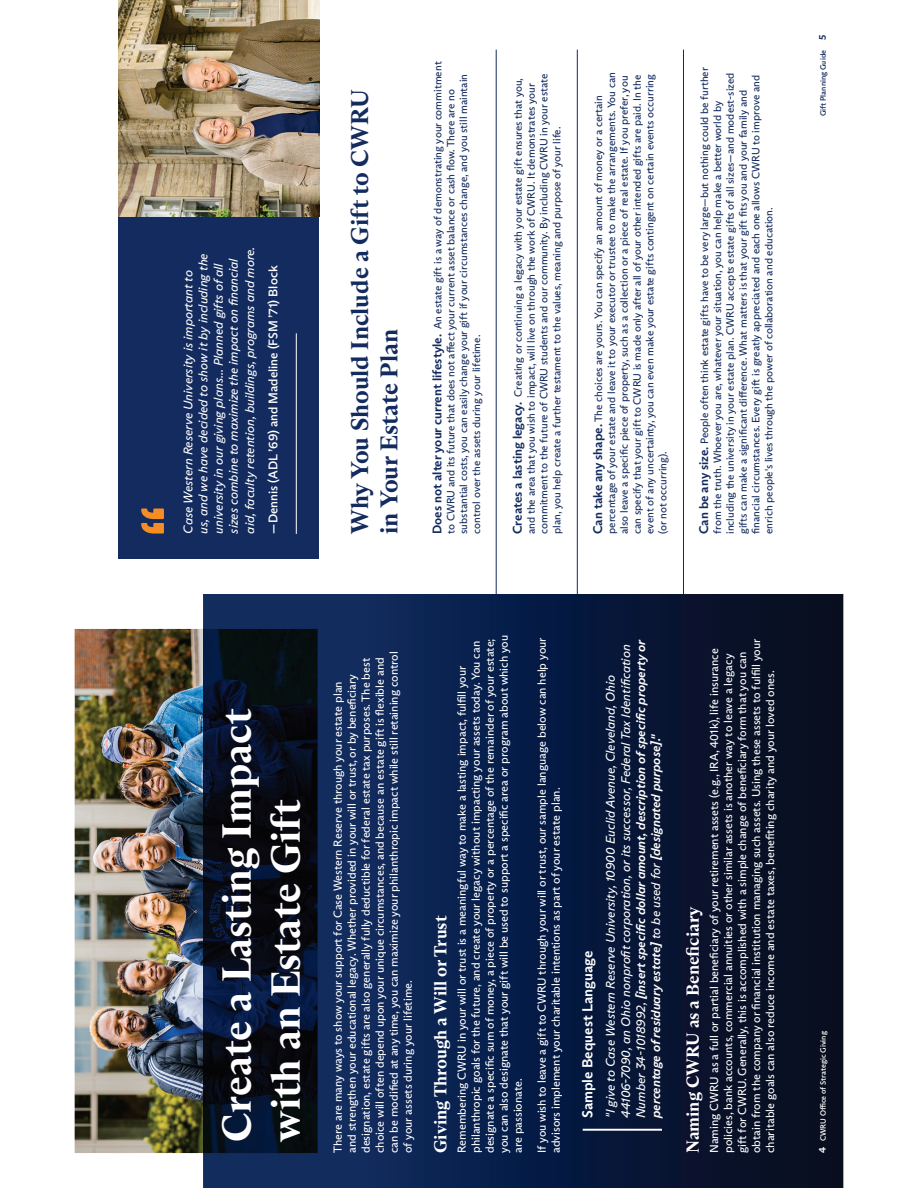
<style>
.page{position:relative;width:918px;height:1188px;background:#fff}
.page>*{position:absolute;margin:0;border:0;box-sizing:border-box;transform-origin:0 0}
.t1{font:700 40.8px/48.9px "ABC Arizona Text";color:#fff}
.t2{font:700 24.3px/29.1px "ABC Arizona Text";color:#132b5e}
.t3{font:700 17.4px "ABC Arizona Text";color:#fff}
.t4{font:700 14.55px "ABC Arizona Sans";color:#fff}
.t5{font:italic 12.6px/15.1px "ABC Arizona Sans";color:#fff}
.t6{font:500 12.6px "ABC Arizona Sans";color:#fff}
.t7{font:11.7px/14px "ABC Arizona Sans";color:#fff}
.t8{font:10.65px/12.8px "ABC Arizona Sans";color:#132b5e}
.t9{font:500 7.8px "ABC Arizona Sans";color:#fff}
.t10{font:500 7.8px "ABC Arizona Sans";color:#132b5e}
.s1{font-weight:700;font-size:12.6px}
.s2{font-weight:700}
.s3{font-weight:700;font-size:9.75px}
</style>
<div class="page">
<img style="left:75px;top:629px;width:128px;height:524px">
<div style="left:119px;top:25px;width:200px;height:534px;background:#132b5e"></div>
<img style="left:119px;top:0;width:200px;height:217px">
<svg style="left:203px;top:594px;width:640px;height:594px;background:#09193a"></svg>
<hr style="left:583px;top:1129px;width:79px;height:2px;background:#fff">
<hr style="left:296px;top:333px;width:1px;height:201px;background:#fff">
<svg style="left:141px;top:509px;width:23px;height:25px"></svg>
<hr style="left:496px;top:50px;width:1px;height:544px;background:#132b5e">
<hr style="left:577px;top:50px;width:1px;height:544px;background:#132b5e">
<hr style="left:683px;top:50px;width:1px;height:544px;background:#132b5e">
<p class="t5" style="left:181px;top:534px;width:282px;rotate:-90deg">Case Western Reserve University is important to us, and we have decided to show it by including the university in our giving plans... Planned gifts of all sizes combine to maximize the impact on financial</p>
<p class="t5" style="left:243px;top:534px;width:288px;rotate:-90deg">aid, faculty retention, buildings, programs and more.</p>
<p class="t6" style="left:268px;top:534px;width:269px;rotate:-90deg">—Dennis (ADL ’69) and Madeline (FSM ’71) Block</p>
<h2 class="t2" style="left:348px;top:534px;width:446px;rotate:-90deg">Why You Should Include a Gift to CWRU in Your Estate Plan</h2>
<p class="t8" style="left:432px;top:534px;width:474px;rotate:-90deg"><span class="s1">Does not alter your current lifestyle.</span> An estate gift is a way of demonstrating your commitment to CWRU and its future that does not affect your current asset balance or cash flow. There are no substantial costs, you can easily change your gift if your circumstances change, and you still maintain control over the assets during your lifetime.</p>
<p class="t8" style="left:513px;top:534px;width:462px;rotate:-90deg"><span class="s1">Creates a lasting legacy.</span> Creating or continuing a legacy with your estate gift ensures that you, and the area that you wish to impact, will live on through the work of CWRU. It demonstrates your commitment to the future of CWRU students and our community. By including CWRU in your estate plan, you help create a further testament to the values, meaning and purpose of your life.</p>
<p class="t8" style="left:593px;top:534px;width:463px;rotate:-90deg"><span class="s1">Can take any shape.</span> The choices are yours. You can specify an amount of money or a certain percentage of your estate and leave it to your executor or trustee to make the arrangements. You can also leave a specific piece of property, such as a collection or a piece of real estate. If you prefer, you can specify that your gift to CWRU is made only after all of your other intended gifts are paid. In the event of any uncertainty, you can even make your estate gifts contingent on certain events occurring (or not occurring).</p>
<p class="t8" style="left:699px;top:534px;width:468px;rotate:-90deg"><span class="s1">Can be any size.</span> People often think estate gifts have to be very large—but nothing could be further from the truth. Whoever you are, whatever your situation, you can help make a better world by including the university in your estate plan. CWRU accepts estate gifts of all sizes—and modest-sized gifts can make a significant difference. What matters is that your gift fits you and your family and</p>
<p class="t8" style="left:750px;top:534px;width:460px;rotate:-90deg">financial circumstances. Every gift is greatly appreciated and each one allows CWRU to improve and enrich people's lives through the power of collaboration and education.</p>
<h1 class="t1" style="left:217px;top:1142px;width:435px;rotate:-90deg">Create a Lasting Impact with an Estate Gift</h1>
<p class="t7" style="left:332px;top:1153px;width:503px;rotate:-90deg">There are many ways to show your support for Case Western Reserve through your estate plan<br>and strengthen your educational legacy. Whether provided in your will or trust, or by beneficiary designation, estate gifts are also generally fully deductible for federal estate tax purposes. The best choice will often depend upon your unique circumstances, and because an estate gift is flexible and can be modified at any time, you can maximize your philanthropic impact while still retaining control of your assets during your lifetime.</p>
<p class="t7" style="left:456px;top:1153px;width:520px;rotate:-90deg">Remembering CWRU in your will or trust is a meaningful way to make a lasting impact, fulfill your philanthropic goals for the future, and create your legacy without impacting your assets today. You can designate a specific sum of money, a piece of property or a percentage of the remainder of your estate; you can also designate that your gift will be used to support a specific area or program about which you are passionate.</p>
<p class="t7" style="left:536px;top:1153px;width:517px;rotate:-90deg">If you wish to leave a gift to CWRU through your will or trust, our sample language below can help your advisors implement your charitable intentions as part of your estate plan.</p>
<h3 class="t3" style="left:434px;top:1153px;width:239px;rotate:-90deg">Giving Through a Will or Trust</h3>
<h3 class="t4" style="left:582px;top:1118px;width:169px;rotate:-90deg">Sample Bequest Language</h3>
<p class="t5" style="left:604px;top:1118px;width:480px;rotate:-90deg">"I give to Case Western Reserve University, 10900 Euclid Avenue, Cleveland, Ohio 44106-7090, an Ohio nonprofit corporation, or its successor, Federal Tax Identification Number 34-1018992, <span class="s2">[insert specific dollar amount, description of specific property or percentage of residuary estate]</span> to be used for <span class="s2">[designated purpose]."</span></p>
<p class="t7" style="left:708px;top:1153px;width:516px;rotate:-90deg">Naming CWRU as a full or partial beneficiary of your retirement assets (e.g., IRA, 401k), life insurance policies, bank accounts, commercial annuities or other similar assets is another way to leave a legacy gift for CWRU. Generally, this is accomplished with a simple change of beneficiary form that you can obtain from the company or financial institution managing such assets. Using these assets to fulfill your charitable goals can also reduce income and estate taxes, benefiting charity and your loved ones.</p>
<h3 class="t3" style="left:686px;top:1153px;width:248px;rotate:-90deg">Naming CWRU as a Beneficiary</h3>
<p class="t10" style="left:820px;top:116px;width:83px;rotate:-90deg">Gift Planning Guide <span class="s3">5</span></p>
<p class="t9" style="left:820px;top:1153px;width:123px;rotate:-90deg"><span class="s3">4</span> CWRU Office of Strategic Giving</p>
</div>
